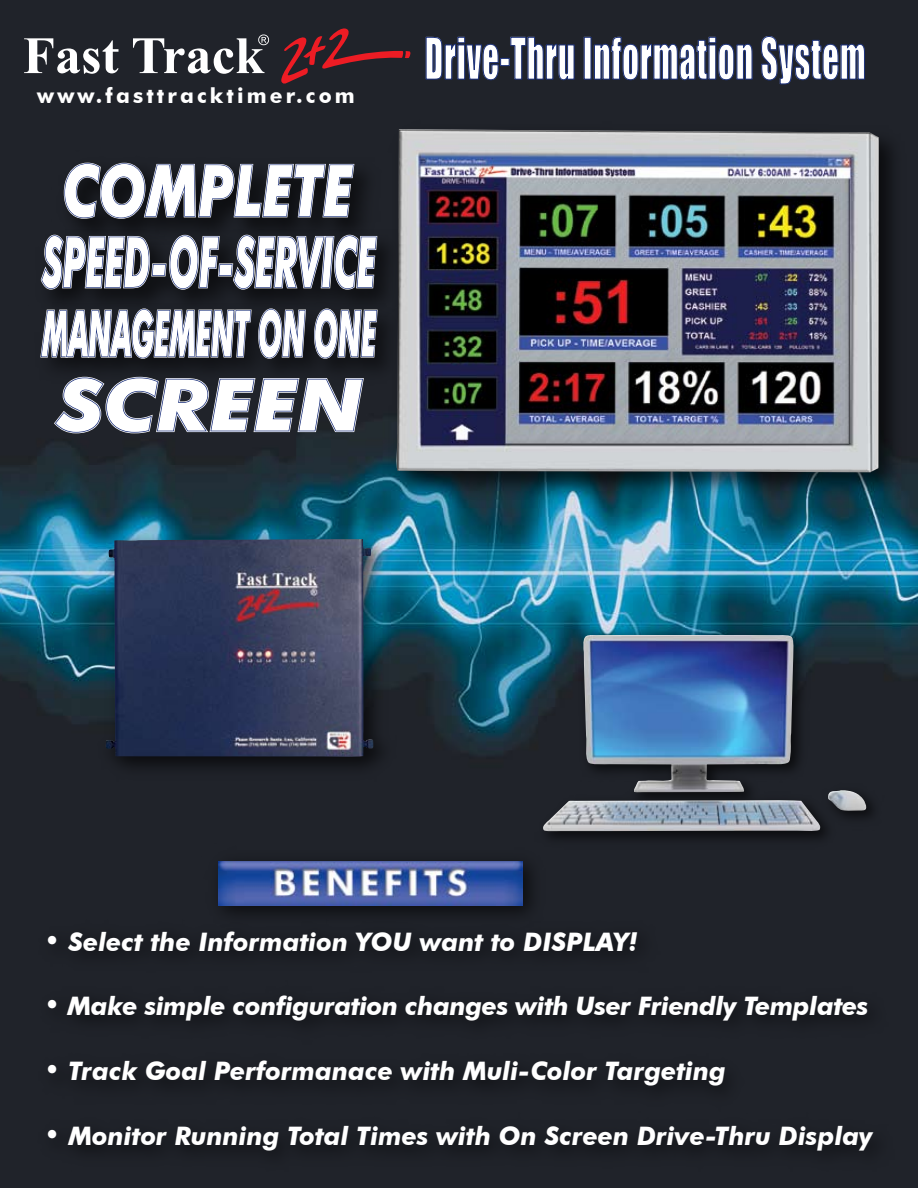
<style>
.page{position:relative;width:918px;height:1188px;background:#fff}
.page>*{position:absolute;margin:0;border:0;box-sizing:border-box;transform-origin:0 0}
.t1{font:52.8px "Impact";letter-spacing:.025em;color:#fff;scale:.63 1}
.t2{font:italic 700 25.5px "Futura BT";color:#fff}
.t3{font:700 21px "Futura BT";letter-spacing:.15em;color:#fff}
.s1{font-size:28.5px}
</style>
<div class="page">
<img style="left:0;top:0;width:918px;height:1188px">
<svg style="left:24px;top:38px;width:94px;height:36px"></svg>
<svg style="left:281px;top:25px;width:131px;height:60px;background:#442128"></svg>
<svg style="left:133px;top:34px;width:136px;height:40px"></svg>
<svg style="left:425px;top:37px;width:74px;height:43px;background:#1f253a"></svg>
<div style="left:500px;top:58px;width:10px;height:8px;border:1px solid #1d327c"></div>
<svg style="left:510px;top:37px;width:65px;height:43px;background:#1f2539"></svg>
<div style="left:584px;top:37px;width:7px;height:42px;border:1px solid #1d327c"></div>
<svg style="left:594px;top:37px;width:159px;height:43px;background:#1f253a"></svg>
<svg style="left:761px;top:36px;width:104px;height:49px;background:#1f2538"></svg>
<img style="left:362px;top:93px;width:556px;height:437px">
<img style="left:396px;top:129px;width:483px;height:343px">
<img style="left:515px;top:615px;width:380px;height:249px">
<img style="left:541px;top:634px;width:326px;height:198px">
<img style="left:85px;top:518px;width:324px;height:278px">
<img style="left:106px;top:539px;width:268px;height:218px">
<img style="left:51px;top:150px;width:337px;height:72px">
<svg style="left:63px;top:161px;width:293px;height:59px"></svg>
<img style="left:28px;top:222px;width:383px;height:74px">
<img style="left:27px;top:296px;width:384px;height:97px">
<svg style="left:39px;top:233px;width:340px;height:204px"></svg>
<img style="left:201px;top:843px;width:349px;height:65px">
<img style="left:219px;top:862px;width:303px;height:43px">
<div style="left:26px;top:908px;width:877px;height:274px;background:#1f2229"></div>
<p class="t3" style="left:37px;top:83px;width:319px">www.fasttracktimer.com</p>
<h1 class="t1" style="left:425px;top:17px;width:701px">Drive-Thru Information System</h1>
<p class="t2" style="left:44px;top:926px;width:596px"><span class="s1">•</span> Select the Information YOU want to DISPLAY!</p>
<p class="t2" style="left:44px;top:991px;width:826px"><span class="s1">•</span> Make simple configuration changes with User Friendly Templates</p>
<p class="t2" style="left:44px;top:1056px;width:684px"><span class="s1">•</span> Track Goal Performanace with Muli-Color Targeting</p>
<p class="t2" style="left:44px;top:1120px;width:831px"><span class="s1">•</span> Monitor Running Total Times with On Screen Drive-Thru Display</p>
</div>
